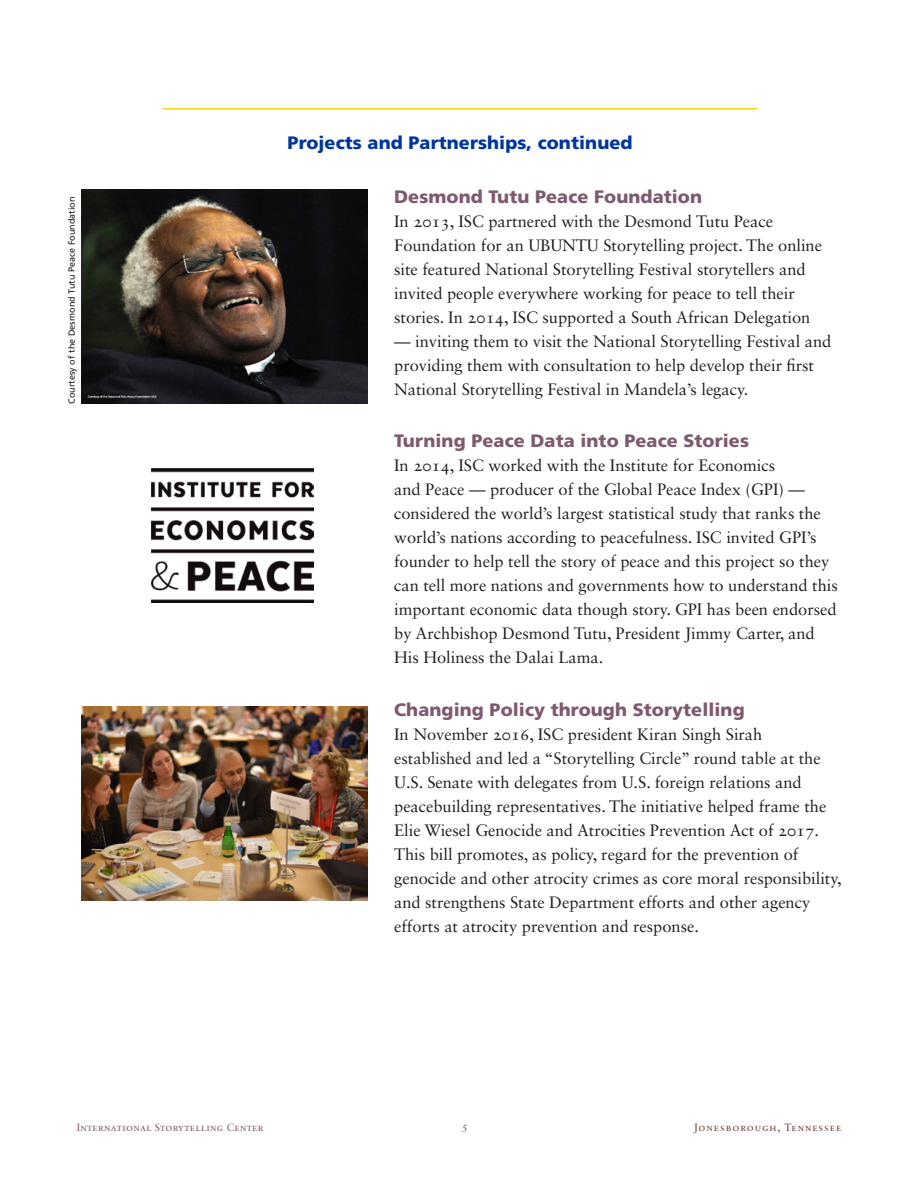
<style>
.page{position:relative;width:918px;height:1188px;background:#fff}
.page>*{position:absolute;margin:0;border:0;box-sizing:border-box;transform-origin:0 0}
.Subhead{font:900 18px "Frutiger LT Com";letter-spacing:.005em;color:#7f5a6f}
.subhead_blue{font:900 18px "Frutiger LT Com";letter-spacing:.005em;color:#0036a0}
.Body_Text{font:16.5px/24px "Sabon LT Std";color:#231f20}
.t1{font:10.5px "Sabon LT Std";letter-spacing:.025em;color:#7f5a6f}
.t2{font:10.5px "Sabon LT Std";letter-spacing:.09em;color:#733e37}
.credit{font:9px "Frutiger LT Com";letter-spacing:.005em;color:#231f20}
</style>
<div class="page">
<img style="left:81px;top:189px;width:286px;height:215px">
<img style="left:152px;top:469px;width:161px;height:134px">
<img style="left:81px;top:706px;width:286px;height:194px">
<hr style="left:163px;top:108px;width:594px;height:2px;background:#fed41d">
<p class="credit" style="left:66px;top:404px;width:209px;rotate:-90deg">Courtesy of the Desmond Tutu Peace Foundation</p>
<p class="subhead_blue" style="left:288px;top:131px;width:346px">Projects and Partnerships, continued</p>
<p class="Subhead" style="left:394px;top:185px;width:309px">Desmond Tutu Peace Foundation</p>
<p class="Body_Text" style="left:394px;top:209px;width:429px">In 2013, ISC partnered with the Desmond Tutu Peace Foundation for an UBUNTU Storytelling project. The online site featured National Storytelling Festival storytellers and invited people everywhere working for peace to tell their stories. In 2014, ISC supported a South African Delegation</p>
<p class="Body_Text" style="left:394px;top:329px;width:439px">— inviting them to visit the National Storytelling Festival and providing them with consultation to help develop their first<br>National Storytelling Festival in Mandela’s legacy.</p>
<p class="Subhead" style="left:394px;top:430px;width:356px">Turning Peace Data into Peace Stories</p>
<p class="Body_Text" style="left:394px;top:453px;width:445px">In 2014, ISC worked with the Institute for Economics<br>and Peace — producer of the Global Peace Index (GPI) — considered the world’s largest statistical study that ranks the world’s nations according to peacefulness. ISC invited GPI’s founder to help tell the story of peace and this project so they can tell more nations and governments how to understand this important economic data though story. GPI has been endorsed by Archbishop Desmond Tutu, President Jimmy Carter, and His Holiness the Dalai Lama.</p>
<p class="Subhead" style="left:394px;top:698px;width:352px">Changing Policy through Storytelling</p>
<p class="Body_Text" style="left:394px;top:722px;width:449px">In November 2016, ISC president Kiran Singh Sirah established and led a “Storytelling Circle” round table at the U.S. Senate with delegates from U.S. foreign relations and peacebuilding representatives. The initiative helped frame the Elie Wiesel Genocide and Atrocities Prevention Act of 2017.<br>This bill promotes, as policy, regard for the prevention of genocide and other atrocity crimes as core moral responsibility, and strengthens State Department efforts and other agency efforts at atrocity prevention and response.</p>
<p class="t1" style="left:77px;top:1121px;width:188px">International Storytelling Center</p>
<p class="t1" style="left:462px;top:1122px;width:7px">5</p>
<p class="t2" style="left:694px;top:1121px;width:149px">Jonesborough, Tennessee</p>
</div>
